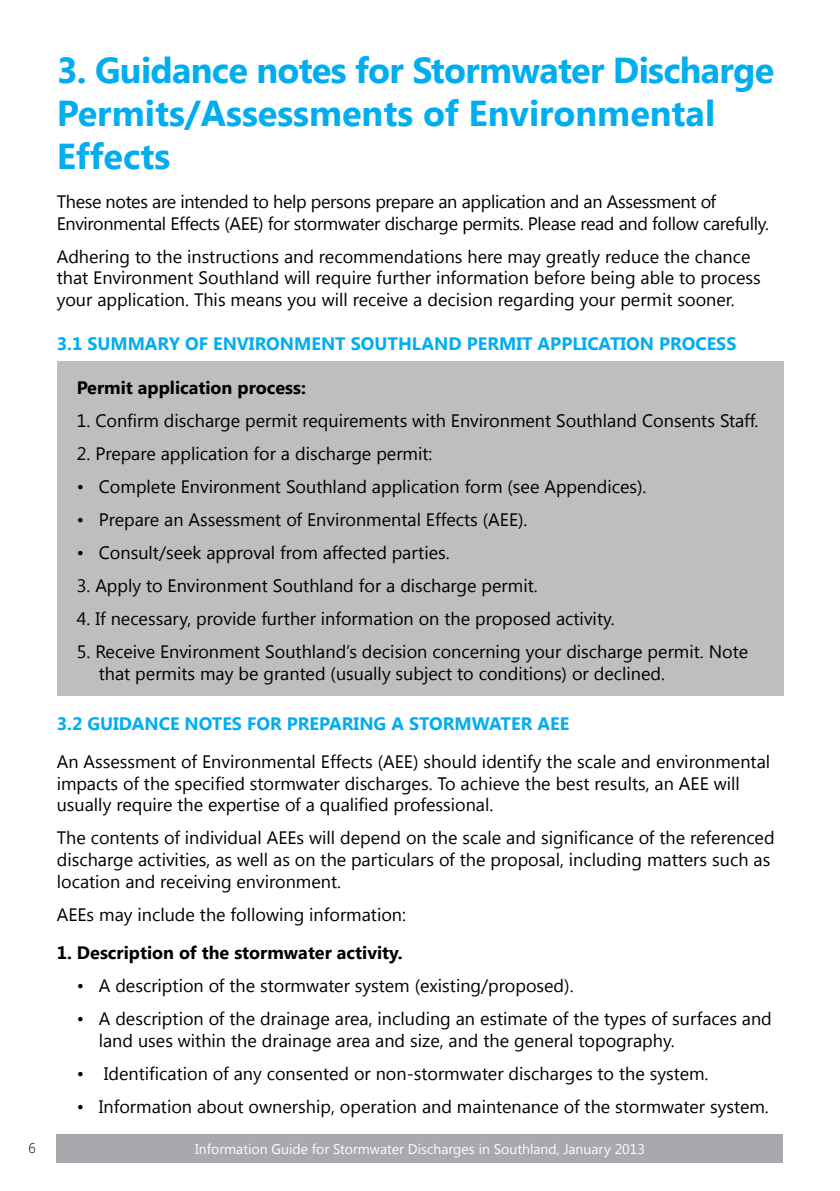
<style>
.page{position:relative;width:840px;height:1191px;background:#fff}
.page>*{position:absolute;margin:0;border:0;box-sizing:border-box;transform-origin:0 0}
.t1{font:700 36px/43.2px "Segoe UI";letter-spacing:-.005em;color:#00aeef}
.t2{font:18px/21.6px "Segoe UI";color:#000}
.t3{font:18px/21.6px "Segoe UI";letter-spacing:-.02em;color:#000}
.t4{font:700 18px "Segoe UI";color:#00aeef}
.t5{font:700 18px "Segoe UI";color:#000}
.t6{font:14px "Segoe UI";color:#fff}
.t7{font:300 14px "Segoe UI";color:#000}
</style>
<div class="page">
<div style="left:57px;top:1134px;width:725px;height:28px;background:#a7a9ac"></div>
<div style="left:57px;top:361px;width:726px;height:335px;background:#bcbec0"></div>
<h1 class="t1" style="left:57px;top:47px;width:718px">3. Guidance notes for Stormwater Discharge<br>Permits/Assessments of Environmental<br>Effects</h1>
<p class="t3" style="left:57px;top:190px;width:713px">These notes are intended to help persons prepare an application and an Assessment of<br>Environmental Effects (AEE) for stormwater discharge permits. Please read and follow carefully.</p>
<p class="t2" style="left:57px;top:244px;width:705px">Adhering to the instructions and recommendations here may greatly reduce the chance that Environment Southland will require further information before being able to process your application. This means you will receive a decision regarding your permit sooner.</p>
<p class="t4" style="left:57px;top:331px;width:680px">3.1 SUMMARY OF ENVIRONMENT SOUTHLAND PERMIT APPLICATION PROCESS</p>
<p class="t5" style="left:77px;top:375px;width:230px">Permit application process:</p>
<p class="t2" style="left:77px;top:409px;width:682px">1. Confirm discharge permit requirements with Environment Southland Consents Staff.</p>
<p class="t2" style="left:77px;top:442px;width:357px">2. Prepare application for a discharge permit:</p>
<p class="t2" style="left:77px;top:475px;width:571px">• Complete Environment Southland application form (see Appendices).</p>
<p class="t2" style="left:77px;top:508px;width:452px">• Prepare an Assessment of Environmental Effects (AEE).</p>
<p class="t2" style="left:77px;top:541px;width:374px">• Consult/seek approval from affected parties.</p>
<p class="t2" style="left:77px;top:574px;width:462px">3. Apply to Environment Southland for a discharge permit.</p>
<p class="t2" style="left:77px;top:607px;width:539px">4. If necessary, provide further information on the proposed activity.</p>
<p class="t2" style="left:99px;top:640px;width:650px;text-indent:-22px">5. Receive Environment Southland’s decision concerning your discharge permit. Note that permits may be granted (usually subject to conditions) or declined.</p>
<p class="t4" style="left:57px;top:710px;width:513px">3.2 GUIDANCE NOTES FOR PREPARING A STORMWATER AEE</p>
<p class="t2" style="left:57px;top:750px;width:714px">An Assessment of Environmental Effects (AEE) should identify the scale and environmental impacts of the specified stormwater discharges. To achieve the best results, an AEE will usually require the expertise of a qualified professional.</p>
<p class="t2" style="left:57px;top:826px;width:719px">The contents of individual AEEs will depend on the scale and significance of the referenced discharge activities, as well as on the particulars of the proposal, including matters such as location and receiving environment.</p>
<p class="t2" style="left:57px;top:902px;width:350px">AEEs may include the following information:</p>
<p class="t5" style="left:57px;top:940px;width:347px">1. Description of the stormwater activity.</p>
<p class="t2" style="left:77px;top:974px;width:498px">• A description of the stormwater system (existing/proposed).</p>
<p class="t2" style="left:99px;top:1007px;width:674px;text-indent:-22px">• A description of the drainage area, including an estimate of the types of surfaces and land uses within the drainage area and size, and the general topography.</p>
<p class="t2" style="left:77px;top:1061px;width:633px">• Identification of any consented or non-stormwater discharges to the system.</p>
<p class="t2" style="left:77px;top:1094px;width:693px">• Information about ownership, operation and maintenance of the stormwater system.</p>
<p class="t7" style="left:28px;top:1138px;width:9px">6</p>
<p class="t6" style="left:195px;top:1138px;width:451px">Information Guide for Stormwater Discharges in Southland, January 2013</p>
</div>
